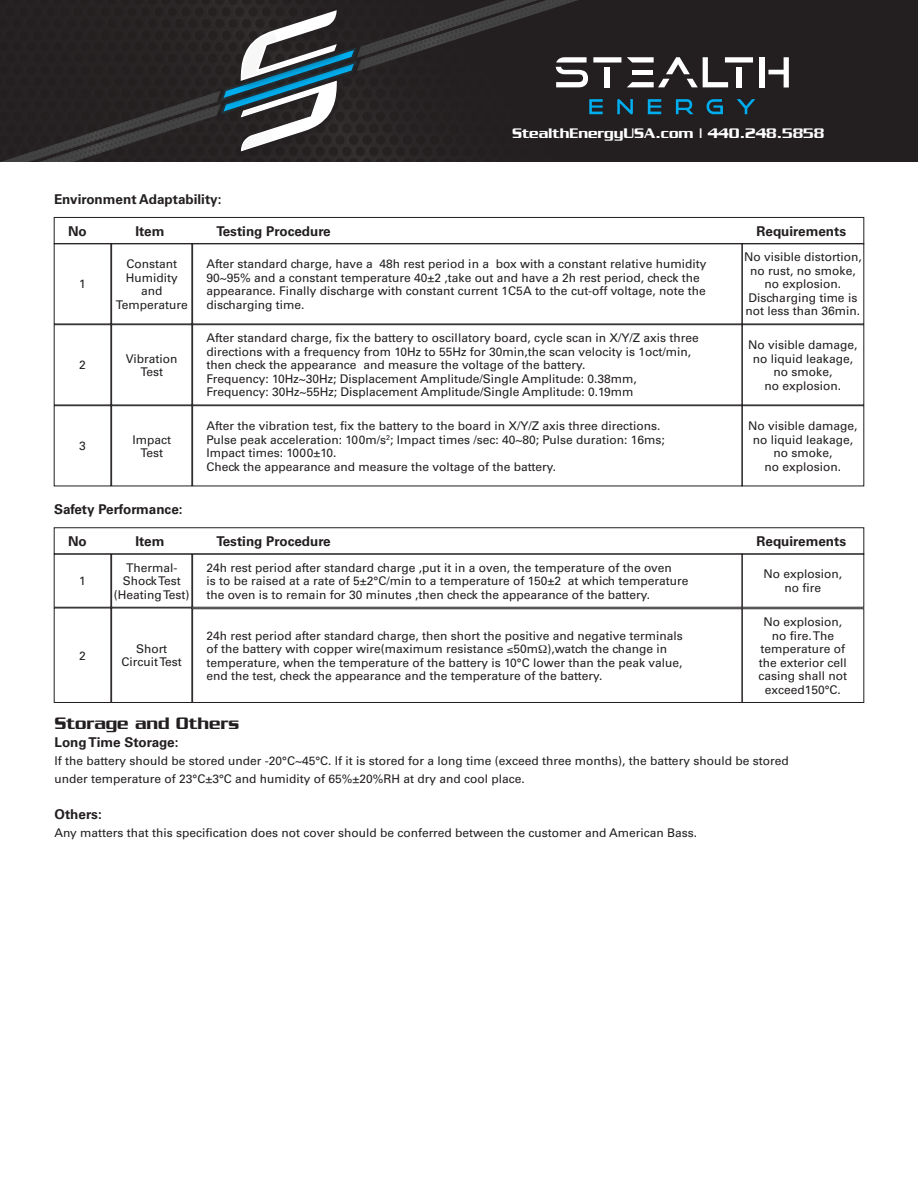
<style>
.page{position:relative;width:918px;height:1188px;background:#fff}
.page>*{position:absolute;margin:0;border:0;box-sizing:border-box;transform-origin:0 0}
.t1{font:500 18px "Serpentine";color:#231f20}
.t2{font:500 15px "Serpentine";color:#fff}
.t3{font:700 13.5px "Univers";color:#231f20}
.t4{font:12px/13.5px "Univers";color:#231f20;text-align:center}
</style>
<div class="page">
<div style="left:0;top:0;width:918px;height:162px;background:#231f20"></div>
<div style="left:759px;top:57px;width:6px;height:31px;background:#fff"></div>
<svg style="left:768px;top:57px;width:21px;height:31px"></svg>
<svg style="left:1px;top:0;width:754px;height:162px"></svg>
<div style="left:54px;top:217px;width:810px;height:27px;border:1px solid #231f20"></div>
<div style="left:54px;top:527px;width:810px;height:27px;border:1px solid #231f20"></div>
<div style="left:54px;top:554px;width:57px;height:54px;border:1px solid #231f20"></div>
<div style="left:111px;top:243px;width:81px;height:81px;border:1px solid #231f20"></div>
<div style="left:111px;top:554px;width:81px;height:54px;border:1px solid #231f20"></div>
<div style="left:111px;top:324px;width:81px;height:81px;border:1px solid #231f20"></div>
<div style="left:111px;top:608px;width:81px;height:95px;border:1px solid #231f20"></div>
<div style="left:111px;top:405px;width:81px;height:81px;border:1px solid #231f20"></div>
<div style="left:742px;top:243px;width:122px;height:81px;border:1px solid #231f20"></div>
<div style="left:742px;top:554px;width:122px;height:54px;border:1px solid #231f20"></div>
<div style="left:742px;top:324px;width:122px;height:81px;border:1px solid #231f20"></div>
<div style="left:742px;top:405px;width:122px;height:81px;border:1px solid #231f20"></div>
<div style="left:742px;top:608px;width:122px;height:95px;border:1px solid #231f20"></div>
<div style="left:192px;top:243px;width:550px;height:81px;border:1px solid #231f20"></div>
<div style="left:192px;top:554px;width:550px;height:54px;border:1px solid #231f20"></div>
<div style="left:192px;top:324px;width:550px;height:81px;border:1px solid #231f20"></div>
<div style="left:192px;top:405px;width:550px;height:81px;border:1px solid #231f20"></div>
<div style="left:192px;top:608px;width:550px;height:95px;border:1px solid #231f20"></div>
<p class="t3" style="left:54px;top:192px;width:169px">Environment Adaptability:</p>
<p class="t2" style="left:512px;top:125px;width:314px">StealthEnergyUSA.com | 440.248.5858</p>
<p class="t3" style="left:68px;top:223px;width:20px">No</p>
<p class="t3" style="left:136px;top:223px;width:30px">Item</p>
<p class="t3" style="left:217px;top:223px;width:116px">Testing Procedure</p>
<p class="t3" style="left:757px;top:223px;width:91px">Requirements</p>
<p class="t4" style="left:79px;top:277px;width:8px">1</p>
<p class="t4" style="left:79px;top:358px;width:8px">2</p>
<p class="t4" style="left:79px;top:439px;width:8px">3</p>
<p class="t4" style="left:116px;top:257px;width:73px">Constant<br>Humidity and<br>Temperature</p>
<p class="t4" style="left:126px;top:352px;width:53px">Vibration<br>Test</p>
<p class="t4" style="left:132px;top:433px;width:40px">Impact<br>Test</p>
<p class="t3" style="left:54px;top:502px;width:130px">Safety Performance:</p>
<p class="t4" style="left:206px;top:257px;width:501px;text-align:left">After standard charge, have a 48h rest period in a box with a constant relative humidity 90~95% and a constant temperature 40±2℃,take out and have a 2h rest period, check the appearance. Finally discharge with constant current 1C5A to the cut-off voltage, note the discharging time.</p>
<p class="t4" style="left:206px;top:331px;width:494px;text-align:left">After standard charge, fix the battery to oscillatory board, cycle scan in X/Y/Z axis three directions with a frequency from 10Hz to 55Hz for 30min,the scan velocity is 1oct/min, then check the appearance and measure the voltage of the battery.</p>
<p class="t4" style="left:206px;top:372px;width:432px">Frequency: 10Hz~30Hz; Displacement Amplitude/Single Amplitude: 0.38mm,</p>
<p class="t4" style="left:206px;top:385px;width:428px">Frequency: 30Hz~55Hz; Displacement Amplitude/Single Amplitude: 0.19mm</p>
<p class="t4" style="left:206px;top:419px;width:456px">After the vibration test, fix the battery to the board in X/Y/Z axis three directions.</p>
<p class="t4" style="left:206px;top:433px;width:460px;text-align:left">Pulse peak acceleration: 100m/s<sup>2</sup>; Impact times /sec: 40~80; Pulse duration: 16ms;<br>Impact times: 1000±10.</p>
<p class="t4" style="left:206px;top:460px;width:351px">Check the appearance and measure the voltage of the battery.</p>
<p class="t4" style="left:744px;top:250px;width:119px">No visible distortion, no rust, no smoke, no explosion.<br>Discharging time is not less than 36min.</p>
<p class="t4" style="left:748px;top:338px;width:111px">No visible damage, no liquid leakage, no smoke,<br>no explosion.</p>
<p class="t4" style="left:748px;top:419px;width:111px">No visible damage, no liquid leakage, no smoke,<br>no explosion.</p>
<p class="t3" style="left:68px;top:533px;width:20px">No</p>
<p class="t3" style="left:136px;top:533px;width:30px">Item</p>
<p class="t3" style="left:217px;top:533px;width:116px">Testing Procedure</p>
<p class="t3" style="left:757px;top:533px;width:91px">Requirements</p>
<p class="t4" style="left:79px;top:574px;width:8px">1</p>
<p class="t4" style="left:114px;top:561px;width:77px">Thermal-<br>Shock Test (Heating Test)</p>
<p class="t4" style="left:206px;top:561px;width:484px;text-align:left">24h rest period after standard charge ,put it in a oven, the temperature of the oven<br>is to be raised at a rate of 5±2°C/min to a temperature of 150±2℃ at which temperature the oven is to remain for 30 minutes ,then check the appearance of the battery.</p>
<p class="t4" style="left:764px;top:567px;width:80px">No explosion, no fire</p>
<p class="t4" style="left:759px;top:615px;width:90px">No explosion, no fire. The temperature of the exterior cell casing shall not exceed150°C.</p>
<p class="t4" style="left:206px;top:629px;width:478px;text-align:left">24h rest period after standard charge, then short the positive and negative terminals of the battery with copper wire(maximum resistance ≤50m ),watch the change in temperature, when the temperature of the battery is 10°C lower than the peak value, end the test, check the appearance and the temperature of the battery.</p>
<p class="t1" style="left:55px;top:713px;width:186px">Storage and Others</p>
<p class="t3" style="left:55px;top:734px;width:125px">Long Time Storage:</p>
<p class="t4" style="left:55px;top:752px;width:736px;line-height:18px;text-align:left">If the battery should be stored under -20°C~45°C. If it is stored for a long time (exceed three months), the battery should be stored under temperature of 23°C±3°C and humidity of 65%±20%RH at dry and cool place.</p>
<p class="t3" style="left:55px;top:806px;width:49px">Others:</p>
<p class="t4" style="left:55px;top:826px;width:644px">Any matters that this specification does not cover should be conferred between the customer and American Bass.</p>
<p class="t4" style="left:122px;top:642px;width:62px">Short<br>Circuit Test</p>
<p class="t4" style="left:79px;top:649px;width:8px">2</p>
</div>
